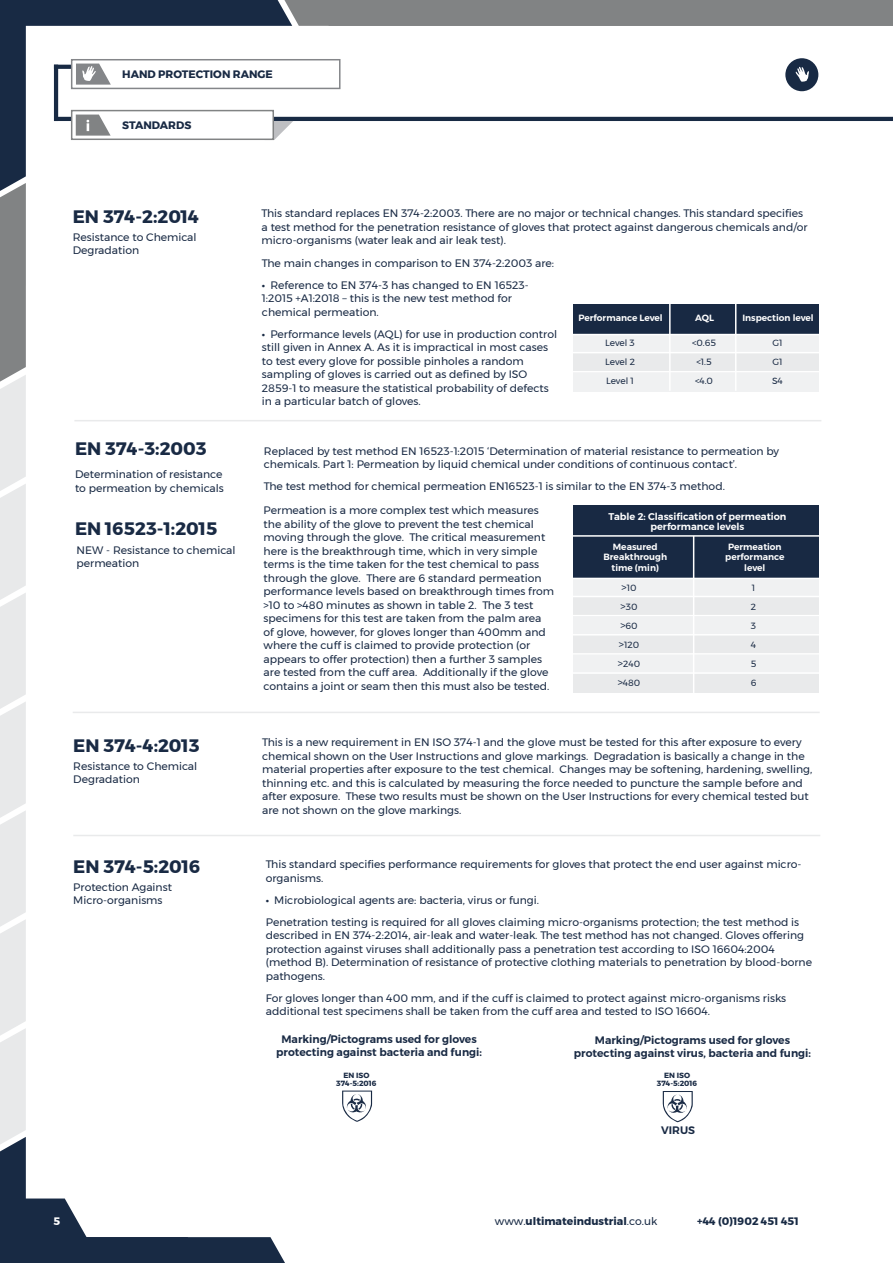
<style>
.page{position:relative;width:893px;height:1263px;background:#fff}
.page>*{position:absolute;margin:0;border:0;box-sizing:border-box;transform-origin:0 0}
.t1{font:700 18px "Montserrat";color:#192a44}
.t2{font:10.8px/13.5px "Montserrat";color:#192a44}
.t3{font:600 10.8px/13.5px "Montserrat";color:#192a44;text-align:center}
.t4{font:700 10.8px "Montserrat";color:#182a44}
.t5{font:700 10.8px "Montserrat";color:#192a44}
.t6{font:700 10.8px "Montserrat";color:#fff}
.t7{font:600 9.75px/10.5px "Montserrat";color:#fff;text-align:center}
.t8{font:600 9px/10.5px "Montserrat";color:#fff;text-align:center}
.t9{font:9px "Montserrat";color:#192a44}
.t10{font:700 7.5px/7.5px "Montserrat";color:#192a44;text-align:center}
.s1{font-weight:600}
.s2{font-size:10.5px}
.s3{font-weight:400}
</style>
<div class="page">
<div style="left:71px;top:59px;width:270px;height:30px;border:2px solid #848689"></div>
<div style="left:785px;top:58px;width:33px;height:33px;background:#182a44;border-radius:50%"></div>
<svg style="left:795px;top:67px;width:14px;height:15px"></svg>
<svg style="left:0;top:0;width:292px;height:183px"></svg>
<div style="left:284px;top:0;width:609px;height:26px;background:#818384"></div>
<hr style="left:73px;top:835px;width:747px;height:1px;background:#e9eaeb">
<svg style="left:342px;top:1090px;width:30px;height:32px"></svg>
<svg style="left:663px;top:1091px;width:30px;height:31px"></svg>
<hr style="left:73px;top:712px;width:747px;height:1px;background:#e9eaeb">
<hr style="left:74px;top:420px;width:747px;height:1px;background:#e9eaeb">
<svg style="left:54px;top:115px;width:839px;height:25px"></svg>
<div style="left:573px;top:334px;width:245px;height:19px;background:#f0f1f2"></div>
<div style="left:573px;top:372px;width:245px;height:20px;background:#f0f1f2"></div>
<div style="left:573px;top:353px;width:245px;height:19px;background:#e9eaeb"></div>
<div style="left:574px;top:304px;width:245px;height:30px;background:#182943"></div>
<hr style="left:573px;top:352px;width:246px;height:1px;background:#fff">
<hr style="left:573px;top:371px;width:246px;height:1px;background:#fff">
<hr style="left:573px;top:334px;width:246px;height:1px;background:#fff">
<hr style="left:669px;top:303px;width:2px;height:88px;background:#fff">
<hr style="left:735px;top:303px;width:1px;height:88px;background:#fff">
<div style="left:573px;top:578px;width:245px;height:19px;background:#f0f1f2"></div>
<div style="left:573px;top:616px;width:245px;height:19px;background:#f0f1f2"></div>
<div style="left:573px;top:597px;width:245px;height:19px;background:#e9eaeb"></div>
<div style="left:573px;top:506px;width:246px;height:72px;background:#182943"></div>
<hr style="left:573px;top:596px;width:246px;height:1px;background:#fff">
<hr style="left:573px;top:615px;width:246px;height:1px;background:#fff">
<hr style="left:573px;top:578px;width:246px;height:1px;background:#fff">
<div style="left:573px;top:655px;width:245px;height:19px;background:#f0f1f2"></div>
<div style="left:573px;top:635px;width:245px;height:20px;background:#e9eaeb"></div>
<hr style="left:573px;top:653px;width:246px;height:2px;background:#fff">
<hr style="left:573px;top:634px;width:246px;height:1px;background:#fff">
<div style="left:573px;top:674px;width:245px;height:19px;background:#e9eaeb"></div>
<hr style="left:573px;top:672px;width:246px;height:2px;background:#fff">
<hr style="left:573px;top:535px;width:246px;height:2px;background:#fff">
<hr style="left:693px;top:536px;width:1px;height:157px;background:#fff">
<svg style="left:0;top:183px;width:285px;height:1080px"></svg>
<p class="t5" style="left:122px;top:65px;width:152px">HAND PROTECTION RANGE</p>
<p class="t5" style="left:122px;top:116px;width:71px">STANDARDS</p>
<h1 class="t1" style="left:73px;top:202px;width:128px">EN 374-2:2014</h1>
<p class="t2" style="left:73px;top:230px;width:125px">Resistance to Chemical<br>Degradation</p>
<h1 class="t1" style="left:75px;top:435px;width:133px">EN 374-3:2003</h1>
<p class="t2" style="left:75px;top:467px;width:150px">Determination of resistance to permeation by chemicals</p>
<h1 class="t1" style="left:75px;top:514px;width:144px">EN 16523-1:2015</h1>
<p class="t2" style="left:77px;top:543px;width:160px">NEW - Resistance to chemical permeation</p>
<h1 class="t1" style="left:73px;top:731px;width:128px">EN 374-4:2013</h1>
<p class="t2" style="left:73px;top:759px;width:125px">Resistance to Chemical<br>Degradation</p>
<h1 class="t1" style="left:73px;top:853px;width:129px">EN 374-5:2016</h1>
<p class="t2" style="left:73px;top:880px;width:100px">Protection Against<br>Micro-organisms</p>
<p class="t2" style="left:262px;top:206px;width:548px">This standard replaces EN 374-2:2003. There are no major or technical changes. This standard specifies a test method for the penetration resistance of gloves that protect against dangerous chemicals and/or micro-organisms (water leak and air leak test).</p>
<p class="t2" style="left:262px;top:256px;width:294px">The main changes in comparison to EN 374-2:2003 are:</p>
<p class="t2" style="left:262px;top:278px;width:268px"><span class="s1">•</span> Reference to EN 374-3 has changed to EN 16523-<br>1:2015 +A1:2018 – this is the new test method for chemical permeation.</p>
<p class="t2" style="left:262px;top:327px;width:297px"><span class="s1">•</span> Performance levels (AQL) for use in production control still given in Annex A. As it is impractical in most cases to test every glove for possible pinholes a random sampling of gloves is carried out as defined by ISO 2859-1 to measure the statistical probability of defects in a particular batch of gloves.</p>
<p class="t8" style="left:578px;top:312px;width:86px">Performance Level</p>
<p class="t8" style="left:695px;top:312px;width:20px">AQL</p>
<p class="t8" style="left:742px;top:312px;width:73px">Inspection level</p>
<p class="t9" style="left:605px;top:336px;width:31px">Level 3</p>
<p class="t9" style="left:692px;top:336px;width:25px">&lt;0.65</p>
<p class="t9" style="left:772px;top:336px;width:12px">G1</p>
<p class="t9" style="left:605px;top:355px;width:31px">Level 2</p>
<p class="t9" style="left:696px;top:355px;width:17px">&lt;1.5</p>
<p class="t9" style="left:772px;top:355px;width:12px">G1</p>
<p class="t9" style="left:606px;top:374px;width:29px">Level 1</p>
<p class="t9" style="left:695px;top:374px;width:20px">&lt;4.0</p>
<p class="t9" style="left:772px;top:374px;width:12px">S4</p>
<p class="t2" style="left:264px;top:444px;width:517px">Replaced by test method EN 16523-1:2015 ‘Determination of material resistance to permeation by chemicals. Part 1: Permeation by liquid chemical under conditions of continuous contact’.</p>
<p class="t2" style="left:264px;top:479px;width:463px">The test method for chemical permeation EN16523-1 is similar to the EN 374-3 method.</p>
<p class="t2" style="left:264px;top:503px;width:292px">Permeation is a more complex test which measures the ability of the glove to prevent the test chemical moving through the glove. The critical measurement here is the breakthrough time, which in very simple terms is the time taken for the test chemical to pass through the glove. There are 6 standard permeation performance levels based on breakthrough times from &gt;10 to &gt;480 minutes as shown in table 2. The 3 test specimens for this test are taken from the palm area of glove, however, for gloves longer than 400mm and where the cuff is claimed to provide protection (or appears to offer protection) then a further 3 samples are tested from the cuff area. Additionally if the glove contains a joint or seam then this must also be tested.</p>
<p class="t7" style="left:608px;top:511px;width:180px">Table 2: Classification of permeation performance levels</p>
<p class="t8" style="left:603px;top:541px;width:65px">Measured<br>Breakthrough time (min)</p>
<p class="t8" style="left:725px;top:541px;width:61px">Permeation performance level</p>
<p class="t9" style="left:622px;top:581px;width:16px"><span class="s2">&gt;</span>10</p>
<p class="t9" style="left:752px;top:581px;width:5px">1</p>
<p class="t9" style="left:621px;top:600px;width:18px"><span class="s2">&gt;</span>30</p>
<p class="t9" style="left:751px;top:600px;width:7px">2</p>
<p class="t9" style="left:620px;top:619px;width:19px"><span class="s2">&gt;</span>60</p>
<p class="t9" style="left:751px;top:619px;width:7px">3</p>
<p class="t9" style="left:619px;top:638px;width:22px"><span class="s2">&gt;</span>120</p>
<p class="t9" style="left:751px;top:638px;width:7px">4</p>
<p class="t9" style="left:618px;top:657px;width:24px"><span class="s2">&gt;</span>240</p>
<p class="t9" style="left:751px;top:657px;width:7px">5</p>
<p class="t9" style="left:618px;top:676px;width:24px"><span class="s2">&gt;</span>480</p>
<p class="t9" style="left:751px;top:676px;width:7px">6</p>
<p class="t2" style="left:262px;top:736px;width:552px">This is a new requirement in EN ISO 374-1 and the glove must be tested for this after exposure to every chemical shown on the User Instructions and glove markings. Degradation is basically a change in the material properties after exposure to the test chemical. Changes may be softening, hardening, swelling, thinning etc. and this is calculated by measuring the force needed to puncture the sample before and after exposure. These two results must be shown on the User Instructions for every chemical tested but are not shown on the glove markings.</p>
<p class="t2" style="left:266px;top:858px;width:537px">This standard specifies performance requirements for gloves that protect the end user against micro&shy;organisms.</p>
<p class="t2" style="left:266px;top:889px;width:535px;line-height:22px"><span class="s1">•</span> Microbiological agents are: bacteria, virus or fungi.<br>Penetration testing is required for all gloves claiming micro-organisms protection; the test method is</p>
<p class="t2" style="left:266px;top:929px;width:548px">described in EN 374-2:2014, air-leak and water-leak. The test method has not changed. Gloves offering protection against viruses shall additionally pass a penetration test according to ISO 16604:2004 (method B). Determination of resistance of protective clothing materials to penetration by blood-borne pathogens.</p>
<p class="t2" style="left:266px;top:991px;width:522px">For gloves longer than 400 mm, and if the cuff is claimed to protect against micro-organisms risks additional test specimens shall be taken from the cuff area and tested to ISO 16604.</p>
<p class="t3" style="left:276px;top:1032px;width:207px">Marking/Pictograms used for gloves protecting against bacteria and fungi:</p>
<p class="t10" style="left:336px;top:1072px;width:42px">EN ISO<br>374-5:2016</p>
<p class="t3" style="left:574px;top:1033px;width:239px">Marking/Pictograms used for gloves protecting against virus, bacteria and fungi:</p>
<p class="t10" style="left:657px;top:1072px;width:42px">EN ISO<br>374-5:2016</p>
<p class="t3" style="left:661px;top:1123px;width:35px">VIRUS</p>
<p class="t6" style="left:54px;top:1212px;width:8px">5</p>
<p class="t4" style="left:495px;top:1213px;width:164px"><span class="s3">www.</span>ultimateindustrial<span class="s3">.co.uk</span></p>
<p class="t4" style="left:697px;top:1213px;width:103px">+44 (0)1902 451 451</p>
</div>
